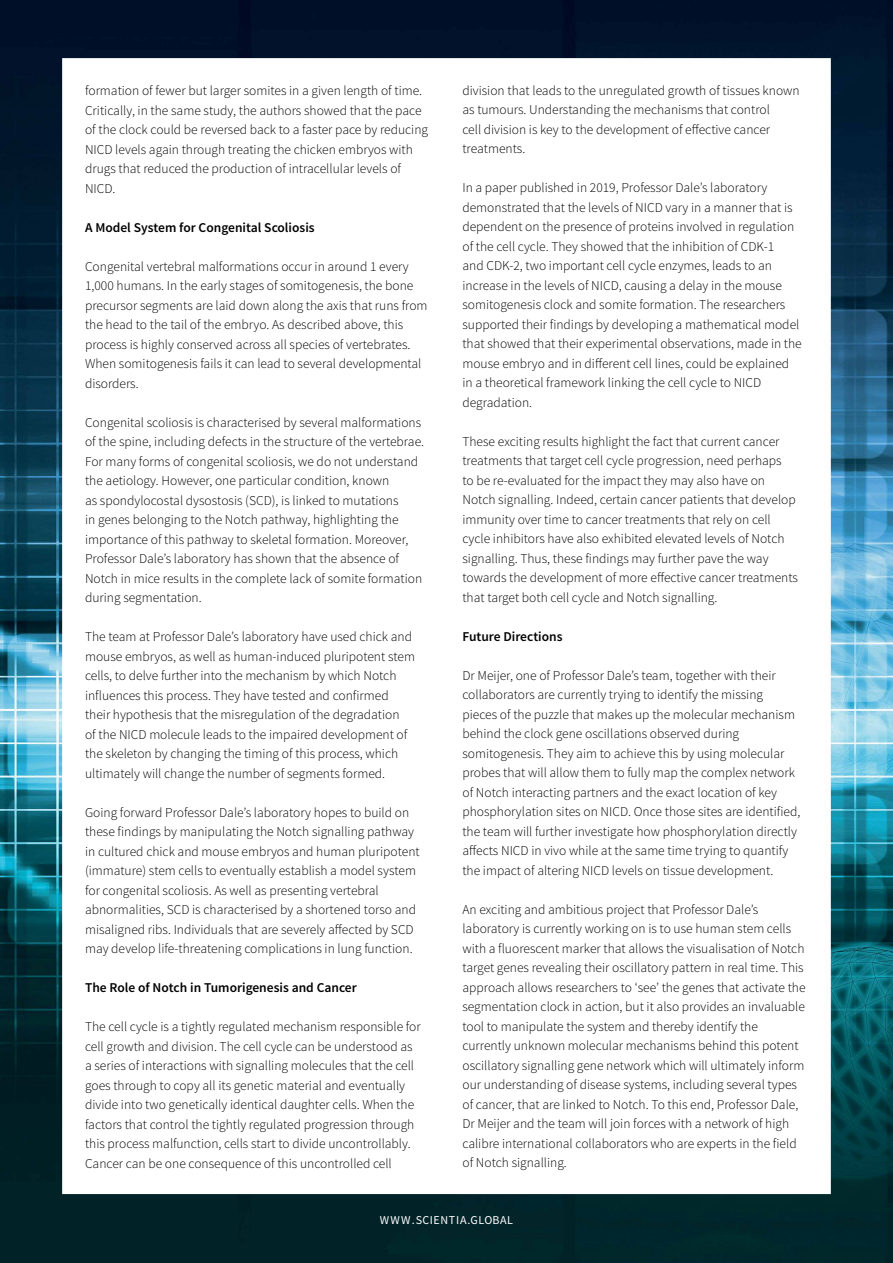
<style>
.page{position:relative;width:893px;height:1263px;background:#fff}
.page>*{position:absolute;margin:0;border:0;box-sizing:border-box;transform-origin:0 0}
.t1{font:300 13.5px/19.5px "Source Sans Pro";color:#000}
.t2{font:600 13.5px "Source Sans Pro";color:#000}
.t3{font:12px "Source Sans Pro";letter-spacing:.05em;color:#fff}
</style>
<div class="page">
<img style="left:0;top:0;width:893px;height:1263px">
<div style="left:62px;top:58px;width:769px;height:1136px;background:#fff;border:2px solid #fff"></div>
<p class="t1" style="left:85px;top:81px;width:345px">formation of fewer but larger somites in a given length of time.<br>Critically, in the same study, the authors showed that the pace of the clock could be reversed back to a faster pace by reducing NICD levels again through treating the chicken embryos with drugs that reduced the production of intracellular levels of NICD.</p>
<p class="t2" style="left:85px;top:219px;width:231px">A Model System for Congenital Scoliosis</p>
<p class="t1" style="left:85px;top:256px;width:344px">Congenital vertebral malformations occur in around 1 every 1,000 humans. In the early stages of somitogenesis, the bone precursor segments are laid down along the axis that runs from the head to the tail of the embryo. As described above, this process is highly conserved across all species of vertebrates.<br>When somitogenesis fails it can lead to several developmental disorders.</p>
<p class="t1" style="left:85px;top:412px;width:341px">Congenital scoliosis is characterised by several malformations of the spine, including defects in the structure of the vertebrae.<br>For many forms of congenital scoliosis, we do not understand the aetiology. However, one particular condition, known<br>as spondylocostal dysostosis (SCD), is linked to mutations<br>in genes belonging to the Notch pathway, highlighting the importance of this pathway to skeletal formation. Moreover, Professor Dale’s laboratory has shown that the absence of Notch in mice results in the complete lack of somite formation during segmentation.</p>
<p class="t1" style="left:85px;top:627px;width:331px">The team at Professor Dale’s laboratory have used chick and mouse embryos, as well as human-induced pluripotent stem cells, to delve further into the mechanism by which Notch influences this process. They have tested and confirmed their hypothesis that the misregulation of the degradation<br>of the NICD molecule leads to the impaired development of the skeleton by changing the timing of this process, which ultimately will change the number of segments formed.</p>
<p class="t1" style="left:85px;top:802px;width:336px">Going forward Professor Dale’s laboratory hopes to build on these findings by manipulating the Notch signalling pathway in cultured chick and mouse embryos and human pluripotent (immature) stem cells to eventually establish a model system for congenital scoliosis. As well as presenting vertebral abnormalities, SCD is characterised by a shortened torso and misaligned ribs. Individuals that are severely affected by SCD may develop life-threatening complications in lung function.</p>
<p class="t2" style="left:85px;top:979px;width:273px">The Role of Notch in Tumorigenesis and Cancer</p>
<p class="t1" style="left:85px;top:1017px;width:337px">The cell cycle is a tightly regulated mechanism responsible for cell growth and division. The cell cycle can be understood as a series of interactions with signalling molecules that the cell goes through to copy all its genetic material and eventually divide into two genetically identical daughter cells. When the factors that control the tightly regulated progression through this process malfunction, cells start to divide uncontrollably.<br>Cancer can be one consequence of this uncontrolled cell</p>
<p class="t1" style="left:462px;top:81px;width:339px">division that leads to the unregulated growth of tissues known as tumours. Understanding the mechanisms that control<br>cell division is key to the development of effective cancer treatments.</p>
<p class="t1" style="left:462px;top:178px;width:341px">In a paper published in 2019, Professor Dale’s laboratory demonstrated that the levels of NICD vary in a manner that is dependent on the presence of proteins involved in regulation of the cell cycle. They showed that the inhibition of CDK-1<br>and CDK-2, two important cell cycle enzymes, leads to an increase in the levels of NICD, causing a delay in the mouse somitogenesis clock and somite formation. The researchers supported their findings by developing a mathematical model that showed that their experimental observations, made in the mouse embryo and in different cell lines, could be explained in a theoretical framework linking the cell cycle to NICD degradation.</p>
<p class="t1" style="left:462px;top:432px;width:337px">These exciting results highlight the fact that current cancer treatments that target cell cycle progression, need perhaps<br>to be re-evaluated for the impact they may also have on Notch signalling. Indeed, certain cancer patients that develop immunity over time to cancer treatments that rely on cell cycle inhibitors have also exhibited elevated levels of Notch signalling. Thus, these findings may further pave the way towards the development of more effective cancer treatments that target both cell cycle and Notch signalling.</p>
<p class="t2" style="left:462px;top:628px;width:102px">Future Directions</p>
<p class="t1" style="left:462px;top:666px;width:339px">Dr Meijer, one of Professor Dale’s team, together with their collaborators are currently trying to identify the missing pieces of the puzzle that makes up the molecular mechanism behind the clock gene oscillations observed during somitogenesis. They aim to achieve this by using molecular probes that will allow them to fully map the complex network of Notch interacting partners and the exact location of key phosphorylation sites on NICD. Once those sites are identified, the team will further investigate how phosphorylation directly affects NICD in vivo while at the same time trying to quantify the impact of altering NICD levels on tissue development.</p>
<p class="t1" style="left:462px;top:900px;width:345px">An exciting and ambitious project that Professor Dale’s laboratory is currently working on is to use human stem cells with a fluorescent marker that allows the visualisation of Notch target genes revealing their oscillatory pattern in real time. This approach allows researchers to ‘see’ the genes that activate the segmentation clock in action, but it also provides an invaluable tool to manipulate the system and thereby identify the currently unknown molecular mechanisms behind this potent oscillatory signalling gene network which will ultimately inform our understanding of disease systems, including several types of cancer, that are linked to Notch. To this end, Professor Dale, Dr Meijer and the team will join forces with a network of high calibre international collaborators who are experts in the field of Notch signalling.</p>
<p class="t3" style="left:380px;top:1212px;width:135px">WWW.SCIENTIA.GLOBAL</p>
</div>
